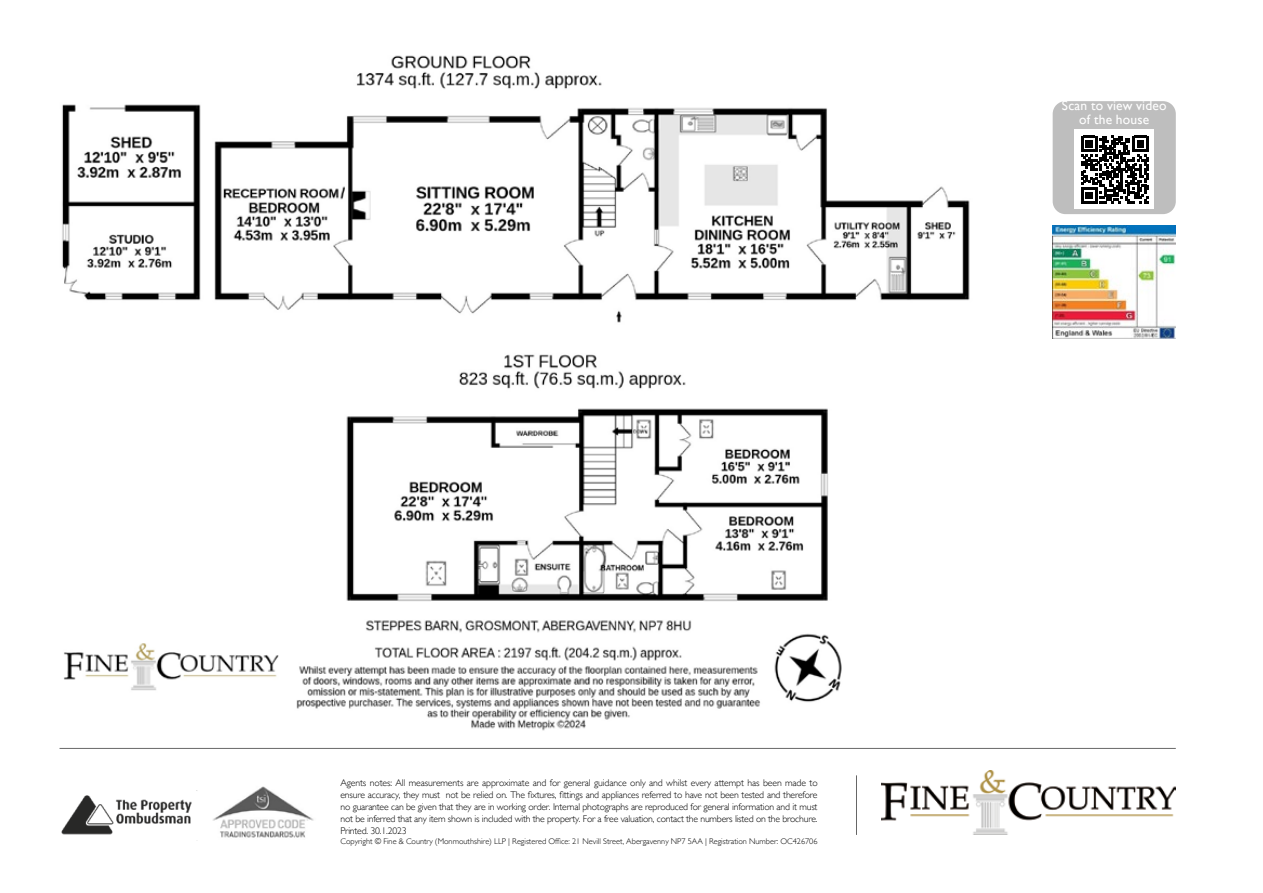
<style>
.page{position:relative;width:1263px;height:893px;background:#fff}
.page>*{position:absolute;margin:0;border:0;box-sizing:border-box;transform-origin:0 0}
.t1{font:13.5px/13.5px "Gill Sans";letter-spacing:.015em;color:#fff;text-align:center}
.t2{font:300 9.75px/12px "Gill Sans";letter-spacing:-.02em;color:#000;text-align:justify}
.t3{font:300 8.25px "Gill Sans";color:#000}
</style>
<div class="page">
<img style="left:61px;top:795px;width:131px;height:40px">
<hr style="left:856px;top:775px;width:1px;height:60px;background:#000">
<img style="left:881px;top:771px;width:295px;height:63px">
<hr style="left:60px;top:748px;width:1116px;height:1px;background:#000">
<img style="left:213px;top:786px;width:101px;height:52px">
<hr style="left:1262px;top:716px;width:1px;height:177px;background:#8e9299">
<img style="left:62px;top:104px;width:908px;height:219px">
<img style="left:356px;top:55px;width:246px;height:34px">
<img style="left:346px;top:408px;width:482px;height:193px">
<img style="left:459px;top:354px;width:227px;height:35px">
<img style="left:64px;top:620px;width:778px;height:111px">
<div style="left:1053px;top:101px;width:123px;height:113px;background:#bebebe;border-radius:13px"></div>
<div style="left:1075px;top:129px;width:79px;height:79px;background:#fff"></div>
<svg style="left:1081px;top:136px;width:67px;height:67px"></svg>
<img style="left:1053px;top:225px;width:123px;height:113px">
<h1 class="t1" style="left:1062px;top:99px;width:106px">Scan to view video of the house</h1>
<p class="t2" style="left:340px;top:776px;width:479px">Agents notes: All measurements are approximate and for general guidance only and whilst every attempt has been made to ensure accuracy, they must not be relied on. The fixtures, fittings and appliances referred to have not been tested and therefore no guarantee can be given that they are in working order. Internal photographs are reproduced for general information and it must not be inferred that any item shown is included with the property. For a free valuation, contact the numbers listed on the brochure.<br>Printed. 30.1.2023</p>
<p class="t3" style="left:340px;top:835px;width:478px">Copyright © Fine &amp; Country (Monmouthshire) LLP | Registered Office: 21 Nevill Street, Abergavenny NP7 5AA | Registration Number: OC426706</p>
</div>
